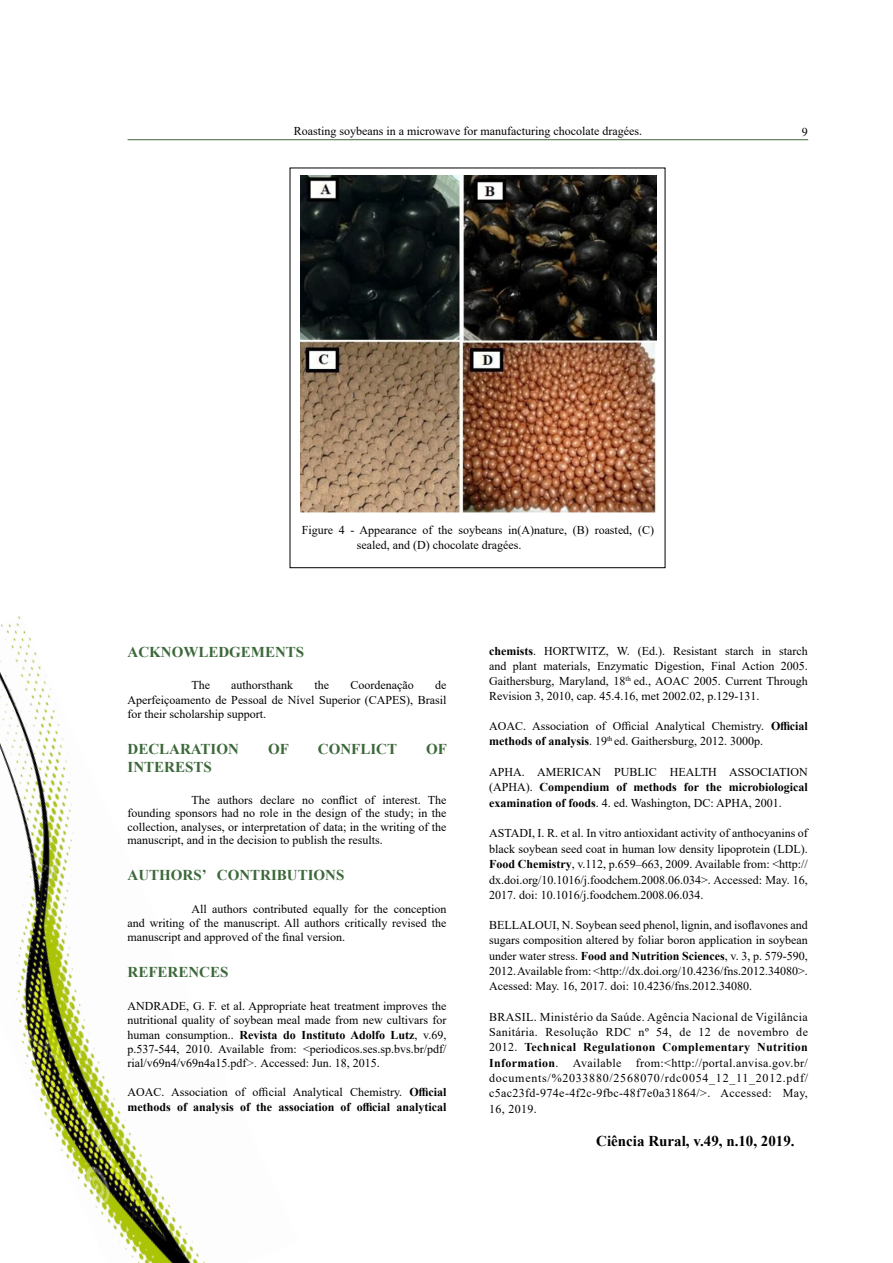
<style>
.page{position:relative;width:893px;height:1263px;background:#fff}
.page>*{position:absolute;margin:0;border:0;box-sizing:border-box;transform-origin:0 0}
.t1{font:700 15px "Times New Roman";color:#3c683a}
.t2{font:700 15px "Times New Roman";color:#000}
.t3{font:12px/15.3px "Times New Roman";color:#000;text-align:justify}
.t4{font:700 12px/14.4px "Times New Roman";color:#000}
.s1{font-weight:700}
.s2{font-style:italic}
.s3{font-weight:400}
</style>
<div class="page">
<hr style="left:128px;top:139px;width:680px;height:1px;background:#3c683a">
<img style="left:0;top:616px;width:205px;height:647px">
<img style="left:301px;top:175px;width:355px;height:337px">
<p class="t3" style="left:294px;top:123px;width:350px">Roasting soybeans in a microwave for manufacturing chocolate dragées.</p>
<p class="t3" style="left:802px;top:124px;width:7px">9</p>
<p class="t3" style="left:357px;top:522px;width:299px;text-indent:-55px">Figure 4 - Appearance of the soybeans in(A)nature, (B) roasted, (C) sealed, and (D) chocolate dragées.</p>
<p class="t1" style="left:128px;top:641px;width:178px">ACKNOWLEDGEMENTS</p>
<p class="t3" style="left:191px;top:677px;width:20px">The</p>
<p class="t3" style="left:231px;top:677px;width:63px">authorsthank</p>
<p class="t3" style="left:315px;top:677px;width:16px">the</p>
<p class="t3" style="left:351px;top:677px;width:65px">Coordenação</p>
<p class="t3" style="left:128px;top:678px;width:320px;line-height:14.4px;text-indent:308px">de Aperfeiçoamento de Pessoal de Nível Superior (CAPES), Brasil for their scholarship support.</p>
<p class="t1" style="left:128px;top:738px;width:113px">DECLARATION</p>
<p class="t1" style="left:268px;top:738px;width:22px">OF</p>
<p class="t1" style="left:318px;top:738px;width:81px">CONFLICT</p>
<p class="t1" style="left:426px;top:738px;width:22px">OF</p>
<p class="t1" style="left:128px;top:756px;width:86px">INTERESTS</p>
<p class="t3" style="left:128px;top:792px;width:320px;line-height:13.5px;text-indent:64px">The authors declare no conflict of interest. The founding sponsors had no role in the design of the study; in the collection, analyses, or interpretation of data; in the writing of the manuscript, and in the decision to publish the results.</p>
<p class="t1" style="left:128px;top:864px;width:218px">AUTHORS’ CONTRIBUTIONS</p>
<p class="t3" style="left:128px;top:901px;width:320px;line-height:14.4px;text-indent:64px">All authors contributed equally for the conception and writing of the manuscript. All authors critically revised the manuscript and approved of the final version.</p>
<p class="t1" style="left:128px;top:961px;width:102px">REFERENCES</p>
<p class="t3" style="left:128px;top:998px;width:320px;line-height:14.4px">ANDRADE, G. F. et al. Appropriate heat treatment improves the nutritional quality of soybean meal made from new cultivars for human consumption.. <span class="s1">Revista do Instituto Adolfo Lutz</span>, v.69, p.537-544, 2010. Available from: &lt;periodicos.ses.sp.bvs.br/pdf/ rial/v69n4/v69n4a15.pdf<span class="s2">&gt;.</span> Accessed: Jun. 18, 2015.</p>
<p class="t4" style="left:128px;top:1085px;width:320px"><span class="s3">AOAC. Association of official Analytical Chemistry.</span> Official methods of analysis of the association of official analytical</p>
<p class="t3" style="left:489px;top:643px;width:320px"><span class="s1">chemists</span>. HORTWITZ, W. (Ed.). Resistant starch in starch and plant materials, Enzymatic Digestion, Final Action 2005.<br>Gaithersburg, Maryland, 18<sup>th</sup> ed., AOAC 2005. Current Through Revision 3, 2010, cap. 45.4.16, met 2002.02, p.129-131.</p>
<p class="t3" style="left:489px;top:718px;width:320px">AOAC. Association of Official Analytical Chemistry. <span class="s1">Official methods of analysis</span>. 19<sup>th</sup> ed. Gaithersburg, 2012. 3000p.</p>
<p class="t3" style="left:489px;top:763px;width:320px">APHA. AMERICAN PUBLIC HEALTH ASSOCIATION (APHA). <span class="s1">Compendium of methods for the microbiological examination of foods</span>. 4. ed. Washington, DC: APHA, 2001.</p>
<p class="t3" style="left:489px;top:825px;width:320px">ASTADI, I. R. et al. In vitro antioxidant activity of anthocyanins of black soybean seed coat in human low density lipoprotein (LDL).<br><span class="s1">Food Chemistry</span>, v.112, p.659–663, 2009. Available from: &lt;http:// dx.doi.org/10.1016/j.foodchem.2008.06.034&gt;. Accessed: May. 16, 2017. doi: 10.1016/j.foodchem.2008.06.034.</p>
<p class="t3" style="left:489px;top:917px;width:320px">BELLALOUI, N. Soybean seed phenol, lignin, and isoflavones and sugars composition altered by foliar boron application in soybean under water stress. <span class="s1">Food and Nutrition Sciences</span>, v. 3, p. 579-590, 2012. Available from: &lt;http://dx.doi.org/10.4236/fns.2012.34080&gt;.<br>Acessed: May. 16, 2017. doi: 10.4236/fns.2012.34080.</p>
<p class="t3" style="left:489px;top:1009px;width:321px">BRASIL. Ministério da Saúde. Agência Nacional de Vigilância Sanitária. Resolução RDC nº 54, de 12 de novembro de 2012. <span class="s1">Technical Regulationon Complementary Nutrition Information</span>. Available from:&lt;http://portal.anvisa.gov.br/ documents/%2033880/2568070/rdc0054_12_11_2012.pdf/ c5ac23fd-974e-4f2c-9fbc-48f7e0a31864/&gt;. Accessed: May, 16, 2019.</p>
<p class="t2" style="left:596px;top:1130px;width:200px">Ciência Rural, v.49, n.10, 2019.</p>
</div>
